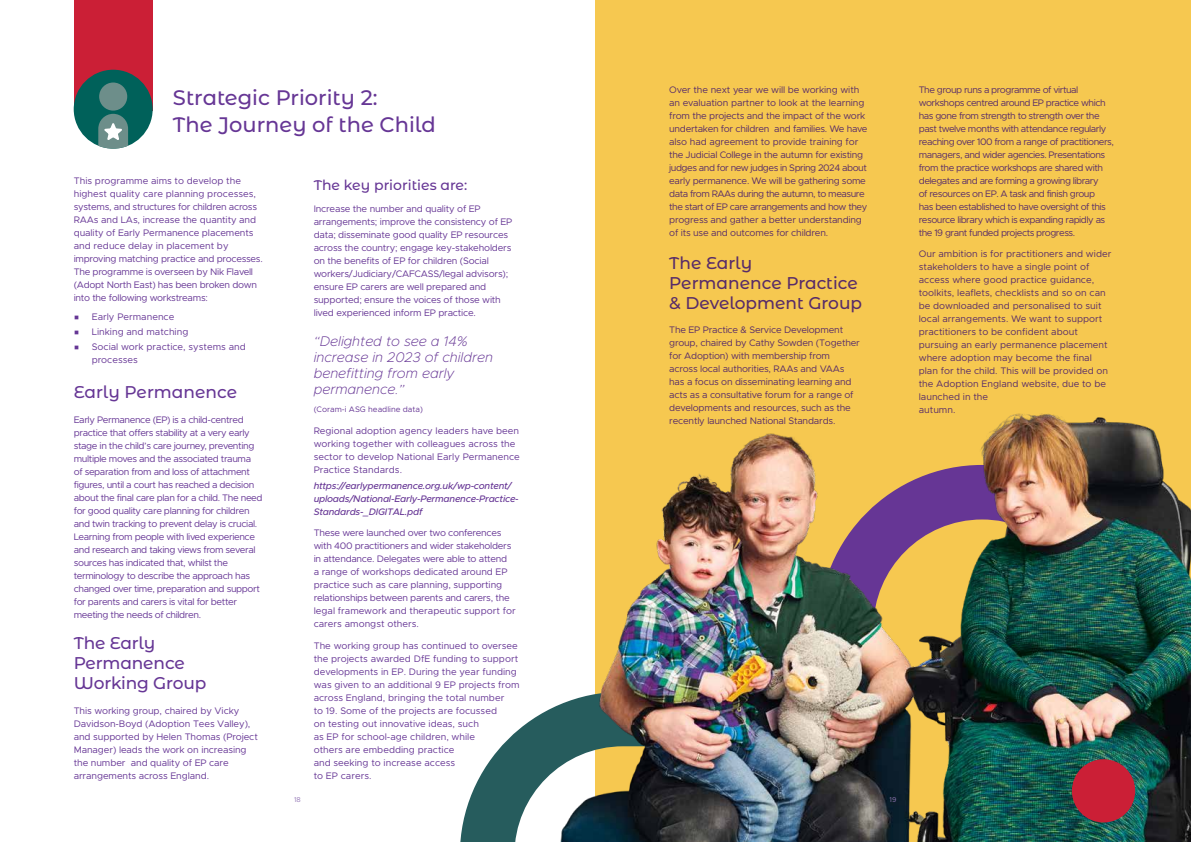
<style>
.page{position:relative;width:1191px;height:842px;background:#fff}
.page>*{position:absolute;margin:0;border:0;box-sizing:border-box;transform-origin:0 0}
.Paragraph_Style_1{font:500 21px/27px "Montserrat Alternates";color:#663695}
.Heading_2{font:500 17px/20px "Montserrat Alternates";letter-spacing:-.01em;color:#663695}
.Paragraph_Style_1-2{font:500 17px/20px "Montserrat Alternates";color:#572b69}
.Paragraph_Style_1-3{font:italic 200 14px/16px "Metropolis";color:#663695}
.Paragraph_Style_1-4{font:500 14px "Montserrat Alternates";color:#663695}
.Paragraph_Style_1-5{font:9.5px/13px "Metropolis";letter-spacing:-.02em;color:#663695}
.Paragraph_Style_1-6{font:9.5px/13px "Metropolis";letter-spacing:-.02em;color:#572b69}
.Paragraph_Style_1-7{font:9.5px/13px "Metropolis";letter-spacing:-.04em;color:#663695}
.Paragraph_Style_1-8{font:9.5px/13px "Metropolis";color:#663695}
.Paragraph_Style_1-9{font:9.5px/13px "Metropolis";letter-spacing:-.05em;color:#572b69}
.Paragraph_Style_1-10{font:9.5px/13px "Metropolis";color:#572b69}
.Paragraph_Style_1-11{font:italic 500 9.5px/13px "Metropolis";letter-spacing:-.025em;color:#663695}
.Paragraph_Style_1-12{font:8px "Metropolis";color:#663695}
.t1{font:7px "Metropolis";color:#9579b7}
.s1{font-family:"Montserrat Alternates";font-weight:500}
</style>
<div class="page">
<div style="left:595px;top:0;width:596px;height:842px;background:#f6c850"></div>
<div style="left:74px;top:0;width:79px;height:111px;background:#cb1f36"></div>
<div style="left:74px;top:70px;width:79px;height:79px;background:#00615a;border-radius:50%"></div>
<div style="left:99px;top:83px;width:28px;height:28px;background:#6d8e8a;border-radius:50%"></div>
<svg style="left:98px;top:114px;width:30px;height:35px"></svg>
<svg style="left:460px;top:708px;width:92px;height:134px;fill:#265c5d"></svg>
<img style="left:552px;top:413px;width:639px;height:429px">
<div style="left:1071px;top:759px;width:64px;height:63px;background:#cb1f36;border-radius:50%"></div>
<p class="Paragraph_Style_1" style="left:173px;top:84px;width:264px">Strategic Priority 2:<br>The Journey of the Child</p>
<p class="Paragraph_Style_1-5" style="left:74px;top:174px;width:190px">This programme aims to develop the highest quality care planning processes, systems, and structures for children across RAAs and LAs, increase the quantity and quality of Early Permanence placements and reduce delay in placement by improving matching practice and processes.<br>The programme is overseen by Nik Flavell (Adopt North East) has been broken down into the following workstreams:</p>
<p class="Paragraph_Style_1-8" style="left:74px;top:310px;width:102px"><span class="s1">■</span> Early Permanence</p>
<p class="Paragraph_Style_1-8" style="left:74px;top:325px;width:116px"><span class="s1">■</span> Linking and matching</p>
<p class="Paragraph_Style_1-8" style="left:92px;top:340px;width:156px;text-indent:-18px"><span class="s1">■</span> Social work practice, systems and processes</p>
<h1 class="Heading_2" style="left:74px;top:382px;width:165px">Early Permanence</h1>
<p class="Paragraph_Style_1-7" style="left:74px;top:413px;width:190px">Early Permanence (EP) is a child-centred practice that offers stability at a very early stage in the child’s care journey, preventing multiple moves and the associated trauma<br>of separation from and loss of attachment figures, until a court has reached a decision about the final care plan for a child. The need for good quality care planning for children and twin tracking to prevent delay is crucial.<br>Learning from people with lived experience and research and taking views from several sources has indicated that, whilst the terminology to describe the approach has changed over time, preparation and support for parents and carers is vital for better meeting the needs of children.</p>
<h1 class="Heading_2" style="left:74px;top:632px;width:134px">The Early<br>Permanence<br>Working Group</h1>
<p class="Paragraph_Style_1-5" style="left:74px;top:704px;width:186px">This working group, chaired by Vicky Davidson-Boyd (Adoption Tees Valley), and supported by Helen Thomas (Project Manager) leads the work on increasing the number and quality of EP care arrangements across England.</p>
<p class="Paragraph_Style_1-4" style="left:314px;top:175px;width:155px">The key priorities are:</p>
<p class="Paragraph_Style_1-5" style="left:314px;top:202px;width:200px">Increase the number and quality of EP arrangements; improve the consistency of EP data; disseminate good quality EP resources across the country; engage key-stakeholders on the benefits of EP for children (Social workers/Judiciary/CAFCASS/legal advisors); ensure EP carers are well prepared and supported; ensure the voices of those with lived experienced inform EP practice.</p>
<p class="Paragraph_Style_1-3" style="left:314px;top:333px;width:181px">“Delighted to see a 14% increase in 2023 of children benefitting from early permanence.”</p>
<p class="Paragraph_Style_1-12" style="left:314px;top:405px;width:111px">(Coram-i ASG headline data)</p>
<p class="Paragraph_Style_1-8" style="left:314px;top:424px;width:208px">Regional adoption agency leaders have been working together with colleagues across the sector to develop National Early Permanence Practice Standards.</p>
<p class="Paragraph_Style_1-11" style="left:314px;top:479px;width:206px">https://earlypermanence.org.uk/wp-content/ uploads/National-Early-Permanence-Practice-<br>Standards-_DIGITAL.pdf</p>
<p class="Paragraph_Style_1-5" style="left:314px;top:526px;width:203px">These were launched over two conferences with 400 practitioners and wider stakeholders in attendance. Delegates were able to attend<br>a range of workshops dedicated around EP practice such as care planning, supporting relationships between parents and carers, the legal framework and therapeutic support for carers amongst others.</p>
<p class="Paragraph_Style_1-8" style="left:314px;top:639px;width:207px">The working group has continued to oversee the projects awarded DfE funding to support developments in EP. During the year funding was given to an additional 9 EP projects from across England, bringing the total number<br>to 19. Some of the projects are focussed<br>on testing out innovative ideas, such<br>as EP for school-age children, while<br>others are embedding practice<br>and seeking to increase access<br>to EP carers.</p>
<p class="Paragraph_Style_1-6" style="left:669px;top:83px;width:200px">Over the next year we will be working with an evaluation partner to look at the learning from the projects and the impact of the work undertaken for children and families. We have also had agreement to provide training for the Judicial College in the autumn for existing judges and for new judges in Spring 2024 about early permanence. We will be gathering some data from RAAs during the autumn, to measure the start of EP care arrangements and how they progress and gather a better understanding of its use and outcomes for children.</p>
<p class="Paragraph_Style_1-2" style="left:669px;top:252px;width:194px">The Early<br>Permanence Practice &amp; Development Group</p>
<p class="Paragraph_Style_1-6" style="left:669px;top:323px;width:192px">The EP Practice &amp; Service Development group, chaired by Cathy Sowden (Together for Adoption) with membership from across local authorities, RAAs and VAAs has a focus on disseminating learning and acts as a consultative forum for a range of developments and resources, such as the recently launched National Standards.</p>
<p class="t1" style="left:294px;top:795px;width:8px">18</p>
<p class="t1" style="left:889px;top:795px;width:8px">19</p>
<p class="Paragraph_Style_1-9" style="left:918px;top:83px;width:197px">The group runs a programme of virtual workshops centred around EP practice which has gone from strength to strength over the past twelve months with attendance regularly reaching over 100 from a range of practitioners, managers, and wider agencies. Presentations from the practice workshops are shared with delegates and are forming a growing library<br>of resources on EP. A task and finish group<br>has been established to have oversight of this resource library which is expanding rapidly as the 19 grant funded projects progress.</p>
<p class="Paragraph_Style_1-10" style="left:918px;top:247px;width:194px">Our ambition is for practitioners and wider stakeholders to have a single point of access where good practice guidance, toolkits, leaflets, checklists and so on can be downloaded and personalised to suit local arrangements. We want to support practitioners to be confident about pursuing an early permanence placement where adoption may become the final plan for the child. This will be provided on the Adoption England website, due to be launched in the<br>autumn.</p>
</div>
